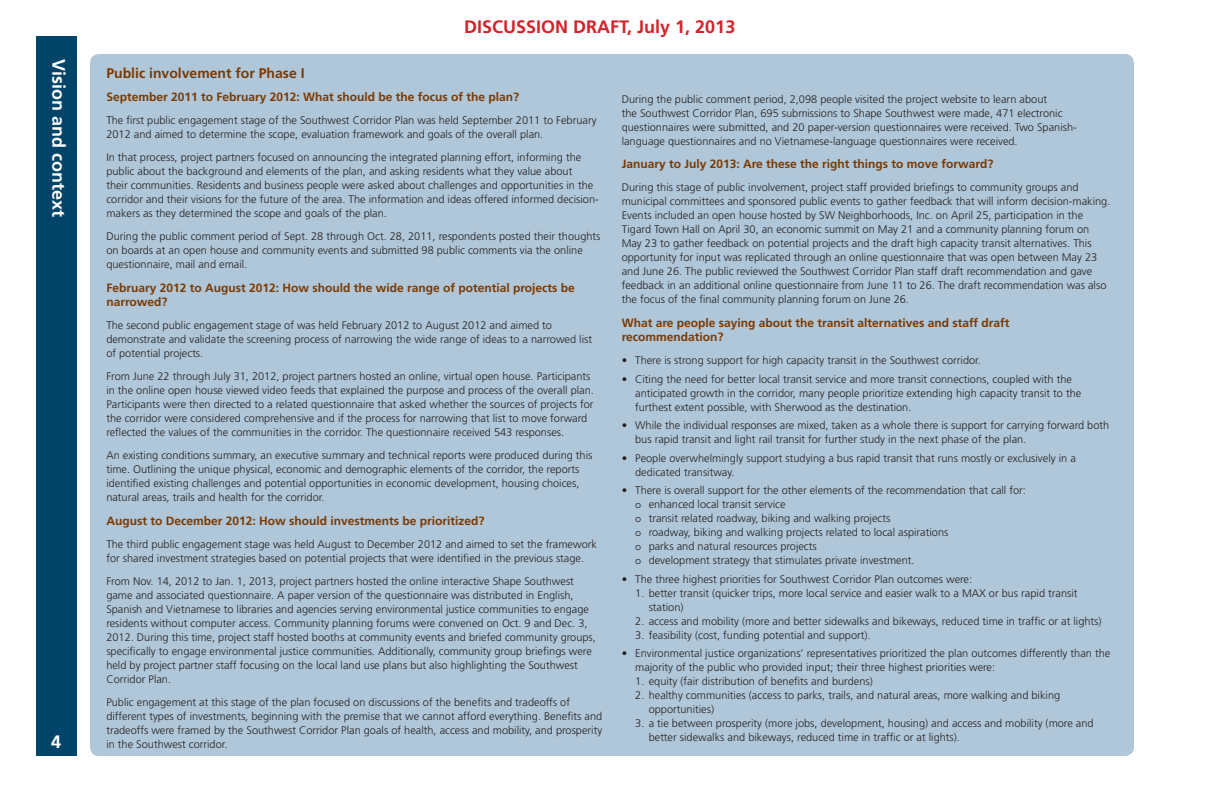
<style>
.page{position:relative;width:1224px;height:792px;background:#fff}
.page>*{position:absolute;margin:0;border:0;box-sizing:border-box;transform-origin:0 0}
.t1{font:700 18px "Frutiger LT Std";color:#d1232a}
.t2{font:700 18px "Frutiger LT Std";color:#fff}
.Highlight_box_headin{font:700 14px "Frutiger LT Std";color:#7b3900}
.Highlight_box_subhea{font:700 12px/14.4px "Frutiger LT Std";color:#7b3900}
.Highlight_box_basic{font:300 11px/14px "Frutiger LT Std";color:#231f20}
.s1{font-family:"Sabon LT Std";font-weight:400}
</style>
<div class="page">
<div style="left:90px;top:54px;width:1044px;height:702px;background:#b0c7d9;border-radius:9px"></div>
<div style="left:36px;top:36px;width:40px;height:720px;background:#00446a"></div>
<p class="t2" style="left:69px;top:59px;width:160px;rotate:90deg">Vision and context</p>
<p class="t2" style="left:51px;top:731px;width:12px">4</p>
<h1 class="t1" style="left:464px;top:16px;width:273px">DISCUSSION DRAFT, July 1, 2013</h1>
<p class="Highlight_box_headin" style="left:106px;top:65px;width:200px">Public involvement for Phase I</p>
<p class="Highlight_box_subhea" style="left:106px;top:90px;width:414px">September 2011 to February 2012: What should be the focus of the plan?</p>
<p class="Highlight_box_basic" style="left:106px;top:114px;width:492px">The first public engagement stage of the Southwest Corridor Plan was held September 2011 to February<br>2012 and aimed to determine the scope, evaluation framework and goals of the overall plan.</p>
<p class="Highlight_box_basic" style="left:106px;top:151px;width:494px">In that process, project partners focused on announcing the integrated planning effort, informing the public about the background and elements of the plan, and asking residents what they value about<br>their communities. Residents and business people were asked about challenges and opportunities in the corridor and their visions for the future of the area. The information and ideas offered informed decision&shy;makers as they determined the scope and goals of the plan.</p>
<p class="Highlight_box_basic" style="left:106px;top:230px;width:496px">During the public comment period of Sept. 28 through Oct. 28, 2011, respondents posted their thoughts on boards at an open house and community events and submitted 98 public comments via the online questionnaire, mail and email.</p>
<p class="Highlight_box_subhea" style="left:106px;top:281px;width:470px">February 2012 to August 2012: How should the wide range of potential projects be narrowed?</p>
<p class="Highlight_box_basic" style="left:106px;top:319px;width:487px">The second public engagement stage of was held February 2012 to August 2012 and aimed to demonstrate and validate the screening process of narrowing the wide range of ideas to a narrowed list of potential projects.</p>
<p class="Highlight_box_basic" style="left:106px;top:370px;width:489px">From June 22 through July 31, 2012, project partners hosted an online, virtual open house. Participants in the online open house viewed video feeds that explained the purpose and process of the overall plan.<br>Participants were then directed to a related questionnaire that asked whether the sources of projects for the corridor were considered comprehensive and if the process for narrowing that list to move forward reflected the values of the communities in the corridor. The questionnaire received 543 responses.</p>
<p class="Highlight_box_basic" style="left:106px;top:449px;width:488px">An existing conditions summary, an executive summary and technical reports were produced during this time. Outlining the unique physical, economic and demographic elements of the corridor, the reports identified existing challenges and potential opportunities in economic development, housing choices, natural areas, trails and health for the corridor.</p>
<p class="Highlight_box_subhea" style="left:106px;top:513px;width:380px">August to December 2012: How should investments be prioritized?</p>
<p class="Highlight_box_basic" style="left:106px;top:537px;width:492px">The third public engagement stage was held August to December 2012 and aimed to set the framework for shared investment strategies based on potential projects that were identified in the previous stage.</p>
<p class="Highlight_box_basic" style="left:106px;top:574px;width:491px">From Nov. 14, 2012 to Jan. 1, 2013, project partners hosted the online interactive Shape Southwest game and associated questionnaire. A paper version of the questionnaire was distributed in English, Spanish and Vietnamese to libraries and agencies serving environmental justice communities to engage residents without computer access. Community planning forums were convened on Oct. 9 and Dec. 3, 2012. During this time, project staff hosted booths at community events and briefed community groups, specifically to engage environmental justice communities. Additionally, community group briefings were held by project partner staff focusing on the local land use plans but also highlighting the Southwest Corridor Plan.</p>
<p class="Highlight_box_basic" style="left:106px;top:695px;width:497px">Public engagement at this stage of the plan focused on discussions of the benefits and tradeoffs of different types of investments, beginning with the premise that we cannot afford everything. Benefits and tradeoffs were framed by the Southwest Corridor Plan goals of health, access and mobility, and prosperity in the Southwest corridor.</p>
<p class="Highlight_box_basic" style="left:622px;top:92px;width:457px">During the public comment period, 2,098 people visited the project website to learn about<br>the Southwest Corridor Plan, 695 submissions to Shape Southwest were made, 471 electronic questionnaires were submitted, and 20 paper-version questionnaires were received. Two Spanish&shy;language questionnaires and no Vietnamese-language questionnaires were received.</p>
<p class="Highlight_box_subhea" style="left:622px;top:157px;width:373px">January to July 2013: Are these the right things to move forward?</p>
<p class="Highlight_box_basic" style="left:622px;top:181px;width:490px">During this stage of public involvement, project staff provided briefings to community groups and municipal committees and sponsored public events to gather feedback that will inform decision-making.<br>Events included an open house hosted by SW Neighborhoods, Inc. on April 25, participation in the Tigard Town Hall on April 30, an economic summit on May 21 and a community planning forum on May 23 to gather feedback on potential projects and the draft high capacity transit alternatives. This opportunity for input was replicated through an online questionnaire that was open between May 23 and June 26. The public reviewed the Southwest Corridor Plan staff draft recommendation and gave feedback in an additional online questionnaire from June 11 to 26. The draft recommendation was also the focus of the final community planning forum on June 26.</p>
<p class="Highlight_box_subhea" style="left:622px;top:315px;width:389px">What are people saying about the transit alternatives and staff draft recommendation?</p>
<p class="Highlight_box_basic" style="left:622px;top:354px;width:361px">• There is strong support for high capacity transit in the Southwest corridor.</p>
<p class="Highlight_box_basic" style="left:635px;top:372px;width:448px;text-indent:-13px">• Citing the need for better local transit service and more transit connections, coupled with the anticipated growth in the corridor, many people prioritize extending high capacity transit to the furthest extent possible, with Sherwood as the destination.</p>
<p class="Highlight_box_basic" style="left:635px;top:419px;width:476px;text-indent:-13px">• While the individual responses are mixed, taken as a whole there is support for carrying forward both bus rapid transit and light rail transit for further study in the next phase of the plan.</p>
<p class="Highlight_box_basic" style="left:635px;top:451px;width:442px;text-indent:-13px">• People overwhelmingly support studying a bus rapid transit that runs mostly or exclusively in a dedicated transitway.</p>
<p class="Highlight_box_basic" style="left:622px;top:484px;width:406px">• There is overall support for the other elements of the recommendation that call for:</p>
<p class="Highlight_box_basic" style="left:635px;top:498px;width:152px"><span class="s1">Ŋ</span> enhanced local transit service</p>
<p class="Highlight_box_basic" style="left:635px;top:512px;width:257px"><span class="s1">Ŋ</span> transit related roadway, biking and walking projects</p>
<p class="Highlight_box_basic" style="left:635px;top:526px;width:315px"><span class="s1">Ŋ</span> roadway, biking and walking projects related to local aspirations</p>
<p class="Highlight_box_basic" style="left:635px;top:540px;width:183px"><span class="s1">Ŋ</span> parks and natural resources projects</p>
<p class="Highlight_box_basic" style="left:635px;top:554px;width:281px"><span class="s1">Ŋ</span> development strategy that stimulates private investment.</p>
<p class="Highlight_box_basic" style="left:622px;top:572px;width:352px">• The three highest priorities for Southwest Corridor Plan outcomes were:</p>
<p class="Highlight_box_basic" style="left:649px;top:586px;width:430px;text-indent:-14px">1. better transit (quicker trips, more local service and easier walk to a MAX or bus rapid transit station)</p>
<p class="Highlight_box_basic" style="left:635px;top:614px;width:468px">2. access and mobility (more and better sidewalks and bikeways, reduced time in traffic or at lights)</p>
<p class="Highlight_box_basic" style="left:635px;top:628px;width:237px">3. feasibility (cost, funding potential and support).</p>
<p class="Highlight_box_basic" style="left:635px;top:647px;width:477px;text-indent:-13px">• Environmental justice organizations’ representatives prioritized the plan outcomes differently than the majority of the public who provided input; their three highest priorities were:</p>
<p class="Highlight_box_basic" style="left:635px;top:675px;width:239px">1. equity (fair distribution of benefits and burdens)</p>
<p class="Highlight_box_basic" style="left:649px;top:689px;width:413px;text-indent:-14px">2. healthy communities (access to parks, trails, and natural areas, more walking and biking opportunities)</p>
<p class="Highlight_box_basic" style="left:649px;top:717px;width:446px;text-indent:-14px">3. a tie between prosperity (more jobs, development, housing) and access and mobility (more and better sidewalks and bikeways, reduced time in traffic or at lights).</p>
</div>
